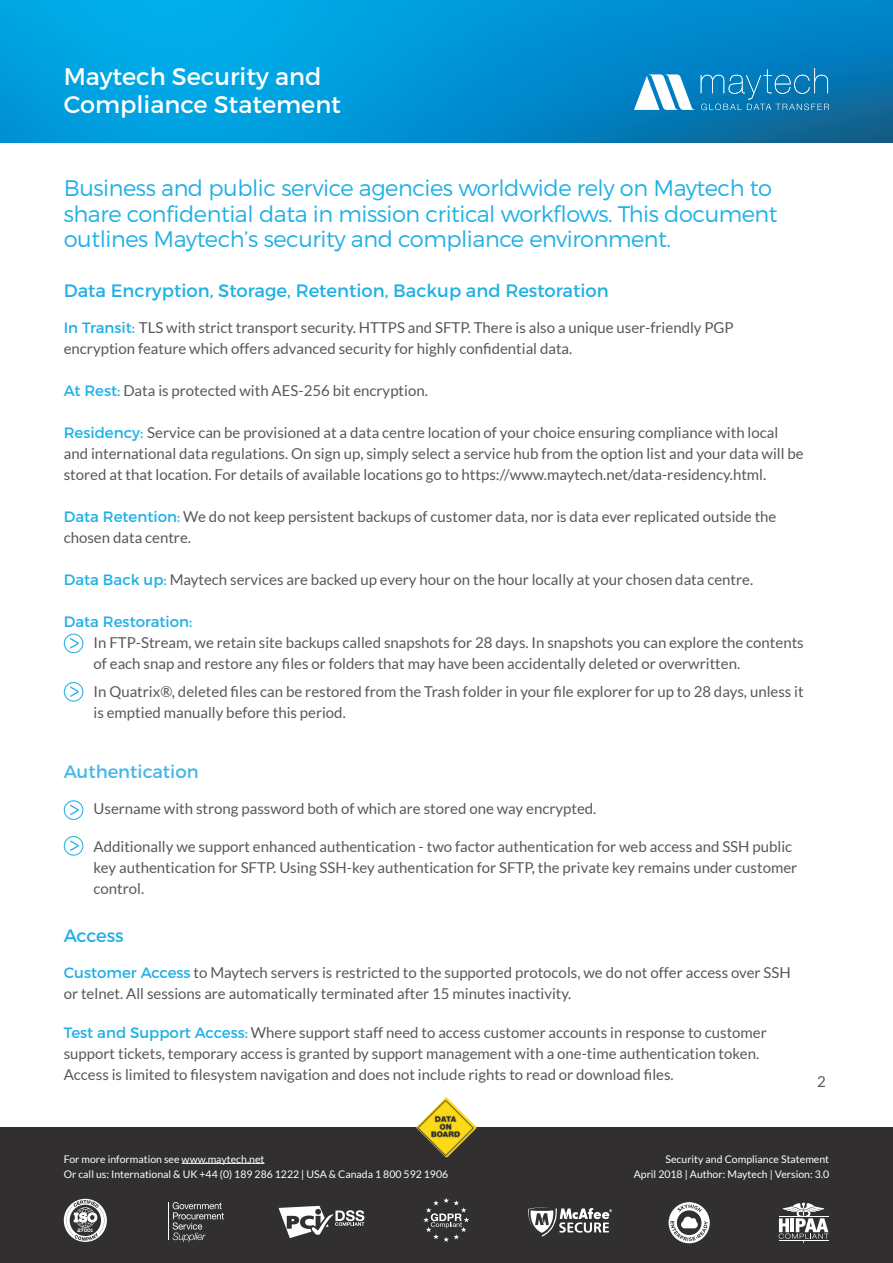
<style>
.page{position:relative;width:893px;height:1263px;background:#fff}
.page>*{position:absolute;margin:0;border:0;box-sizing:border-box;transform-origin:0 0}
.MAIN_SECTION_HEADER{font:24px/28.5px "Montserrat";color:#fff}
.t1{font:300 22.5px/25.5px "Montserrat";letter-spacing:-.02em;color:#1fb0e6}
.MAIN_SECTION_HEADER-2{font:18px "Montserrat";color:#1fb0e6}
.MAIN_SECTION_HEADER-3{font:18px "Montserrat";color:#43b7e9}
.MAIN_SECTION_HEADER-4{font:15px/21px "Lato";color:#57585a}
.MAIN_SECTION_HEADER-5{font:15px "Montserrat";color:#1fb0e6}
.MAIN_SECTION_HEADER-6{font:10.5px "Lato";color:#fff}
.t2{font:800 4.95px "Nexa Slab";color:#fff}
.s1{font-family:"Montserrat";color:#1fb0e6}
</style>
<div class="page">
<img style="left:0;top:0;width:893px;height:142px">
<svg style="left:634px;top:68px;width:195px;height:42px;background:#3b97c8"></svg>
<div style="left:0;top:1127px;width:893px;height:136px;background:#312f30"></div>
<svg style="left:669px;top:1202px;width:41px;height:41px"></svg>
<hr style="left:168px;top:1202px;width:1px;height:38px;background:#fff">
<svg style="left:173px;top:1202px;width:51px;height:40px"></svg>
<svg style="left:279px;top:1206px;width:85px;height:32px"></svg>
<svg style="left:528px;top:1207px;width:84px;height:30px"></svg>
<svg style="left:779px;top:1202px;width:49px;height:42px"></svg>
<svg style="left:423px;top:1198px;width:46px;height:44px"></svg>
<hr style="left:182px;top:1163px;width:82px;height:1px;background:#fff">
<svg style="left:64px;top:1199px;width:43px;height:43px"></svg>
<svg style="left:64px;top:634px;width:19px;height:19px"></svg>
<svg style="left:64px;top:682px;width:19px;height:20px"></svg>
<svg style="left:64px;top:800px;width:19px;height:20px"></svg>
<svg style="left:64px;top:836px;width:19px;height:20px"></svg>
<img style="left:416px;top:1097px;width:61px;height:61px">
<p class="MAIN_SECTION_HEADER" style="left:64px;top:62px;width:279px">Maytech Security and<br>Compliance Statement</p>
<p class="t1" style="left:64px;top:175px;width:715px">Business and public service agencies worldwide rely on Maytech to share confidential data in mission critical workflows. This document outlines Maytech’s security and compliance environment.</p>
<p class="MAIN_SECTION_HEADER-2" style="left:64px;top:279px;width:546px">Data Encryption, Storage, Retention, Backup and Restoration</p>
<p class="MAIN_SECTION_HEADER-4" style="left:64px;top:317px;width:671px"><span class="s1">In Transit:</span> TLS with strict transport security. HTTPS and SFTP. There is also a unique user-friendly PGP encryption feature which offers advanced security for highly confidential data.</p>
<p class="MAIN_SECTION_HEADER-4" style="left:64px;top:380px;width:366px"><span class="s1">At Rest:</span> Data is protected with AES-256 bit encryption.</p>
<p class="MAIN_SECTION_HEADER-4" style="left:64px;top:422px;width:741px"><span class="s1">Residency:</span> Service can be provisioned at a data centre location of your choice ensuring compliance with local and international data regulations. On sign up, simply select a service hub from the option list and your data will be stored at that location. For details of available locations go to https://www.maytech.net/data-residency.html.</p>
<p class="MAIN_SECTION_HEADER-4" style="left:64px;top:506px;width:714px"><span class="s1">Data Retention:</span> We do not keep persistent backups of customer data, nor is data ever replicated outside the chosen data centre.</p>
<p class="MAIN_SECTION_HEADER-4" style="left:64px;top:569px;width:691px"><span class="s1">Data Back up:</span> Maytech services are backed up every hour on the hour locally at your chosen data centre.</p>
<p class="MAIN_SECTION_HEADER-5" style="left:64px;top:612px;width:130px">Data Restoration:</p>
<p class="MAIN_SECTION_HEADER-4" style="left:94px;top:632px;width:712px">In FTP-Stream, we retain site backups called snapshots for 28 days. In snapshots you can explore the contents of each snap and restore any files or folders that may have been accidentally deleted or overwritten.</p>
<p class="MAIN_SECTION_HEADER-4" style="left:94px;top:681px;width:712px">In Quatrix®, deleted files can be restored from the Trash folder in your file explorer for up to 28 days, unless it is emptied manually before this period.</p>
<p class="MAIN_SECTION_HEADER-3" style="left:64px;top:761px;width:136px">Authentication</p>
<p class="MAIN_SECTION_HEADER-4" style="left:94px;top:798px;width:504px">Username with strong password both of which are stored one way encrypted.</p>
<p class="MAIN_SECTION_HEADER-4" style="left:94px;top:836px;width:705px">Additionally we support enhanced authentication - two factor authentication for web access and SSH public key authentication for SFTP. Using SSH-key authentication for SFTP, the private key remains under customer control.</p>
<p class="MAIN_SECTION_HEADER-2" style="left:64px;top:924px;width:61px">Access</p>
<p class="MAIN_SECTION_HEADER-4" style="left:64px;top:962px;width:728px"><span class="s1">Customer Access</span> to Maytech servers is restricted to the supported protocols, we do not offer access over SSH or telnet. All sessions are automatically terminated after 15 minutes inactivity.</p>
<p class="MAIN_SECTION_HEADER-4" style="left:64px;top:1022px;width:705px"><span class="s1">Test and Support Access:</span> Where support staff need to access customer accounts in response to customer support tickets, temporary access is granted by support management with a one-time authentication token.<br>Access is limited to filesystem navigation and does not include rights to read or download files.</p>
<p class="MAIN_SECTION_HEADER-4" style="left:817px;top:1070px;width:10px">2</p>
<p class="MAIN_SECTION_HEADER-6" style="left:64px;top:1153px;width:202px">For more information see www.maytech.net</p>
<p class="MAIN_SECTION_HEADER-6" style="left:64px;top:1168px;width:386px">Or call us: International &amp; UK +44 (0) 189 286 1222 | USA &amp; Canada 1 800 592 1906</p>
<p class="t2" style="left:78px;top:1227px;width:17px">27001</p>
<p class="MAIN_SECTION_HEADER-6" style="left:666px;top:1153px;width:165px">Security and Compliance Statement</p>
<p class="MAIN_SECTION_HEADER-6" style="left:634px;top:1168px;width:197px">April 2018 | Author: Maytech | Version: 3.0</p>
</div>
